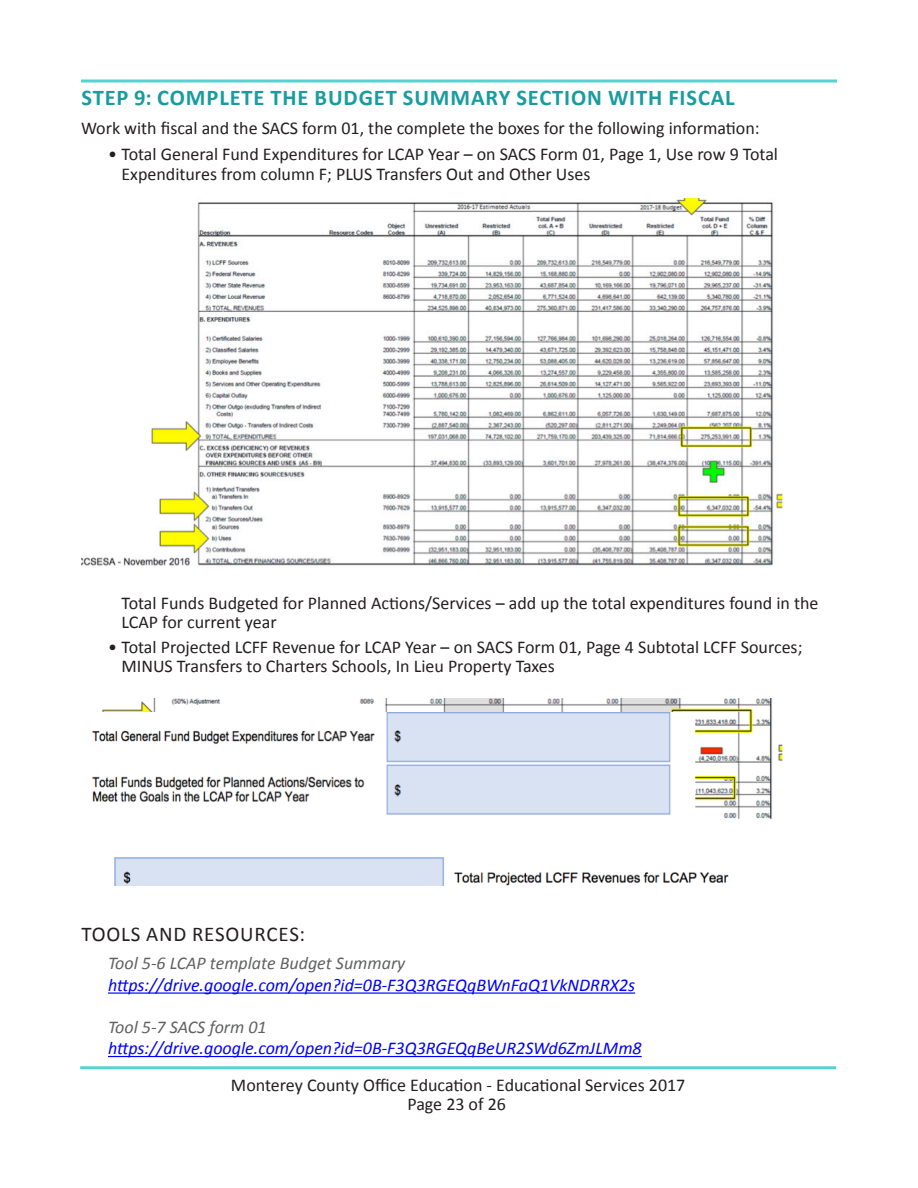
<style>
.page{position:relative;width:918px;height:1188px;background:#fff}
.page>*{position:absolute;margin:0;border:0;box-sizing:border-box;transform-origin:0 0}
._4_S3_Subheader{font:700 22.5px "Calibri";letter-spacing:.04em;color:#199ca0}
._1__Tools___Resource{font:21px "Calibri";letter-spacing:.04em;color:#231f20}
.t1{font:18px/19.5px "Calibri";color:#231f20}
._1_Resource_Links{font:italic 18px/21.6px "Calibri";color:#00f}
.s1{color:#606161}
</style>
<div class="page">
<hr style="left:80px;top:1066px;width:756px;height:3px;background:#55d3d0">
<hr style="left:81px;top:80px;width:756px;height:2px;background:#55d3d0">
<hr style="left:108px;top:992px;width:527px;height:2px;background:#00f">
<hr style="left:108px;top:1056px;width:534px;height:1px;background:#00f">
<img style="left:102px;top:699px;width:681px;height:121px">
<img style="left:92px;top:713px;width:603px;height:107px">
<img style="left:114px;top:857px;width:615px;height:29px">
<img style="left:81px;top:198px;width:702px;height:368px">
<p class="_4_S3_Subheader" style="left:81px;top:84px;width:655px">STEP 9: COMPLETE THE BUDGET SUMMARY SECTION WITH FISCAL</p>
<p class="t1" style="left:81px;top:118px;width:680px">Work with fiscal and the SACS form 01, the complete the boxes for the following information:</p>
<p class="t1" style="left:122px;top:144px;width:658px;text-indent:-14px">• Total General Fund Expenditures for LCAP Year – on SACS Form 01, Page 1, Use row 9 Total<br>Expenditures from column F; PLUS Transfers Out and Other Uses</p>
<p class="t1" style="left:122px;top:593px;width:698px">Total Funds Budgeted for Planned Actions/Services – add up the total expenditures found in the<br>LCAP for current year</p>
<p class="t1" style="left:122px;top:637px;width:683px;text-indent:-14px">• Total Projected LCFF Revenue for LCAP Year – on SACS Form 01, Page 4 Subtotal LCFF Sources;<br>MINUS Transfers to Charters Schools, In Lieu Property Taxes</p>
<p class="_1__Tools___Resource" style="left:81px;top:921px;width:225px">TOOLS AND RESOURCES:</p>
<p class="_1_Resource_Links" style="left:108px;top:952px;width:529px"><span class="s1">Tool 5-6 LCAP template Budget Summary </span>https://drive.google.com/open?id=0B-F3Q3RGEQqBWnFaQ1VkNDRRX2s</p>
<p class="_1_Resource_Links" style="left:108px;top:1015px;width:535px"><span class="s1">Tool 5-7 SACS form 01 </span>https://drive.google.com/open?id=0B-F3Q3RGEQqBeUR2SWd6ZmJLMm8</p>
<p class="t1" style="left:231px;top:1076px;width:456px;line-height:18.8px;text-align:center">Monterey County Office Education - Educational Services 2017<br>Page 23 of 26</p>
</div>
